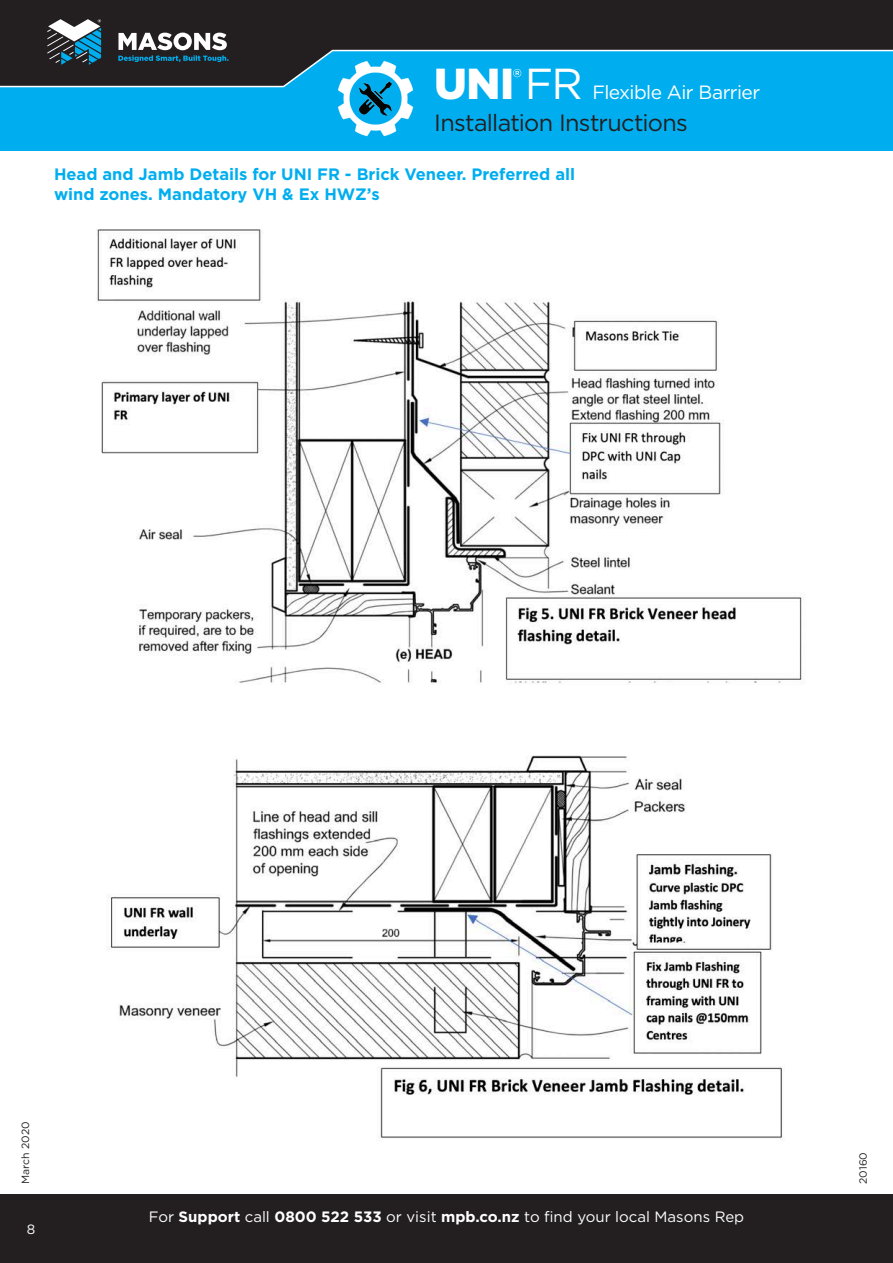
<style>
.page{position:relative;width:893px;height:1263px;background:#fff}
.page>*{position:absolute;margin:0;border:0;box-sizing:border-box;transform-origin:0 0}
.t1{font:900 43.35px "Gotham";color:#fff}
.t2{font:23.4px "Gotham";letter-spacing:-.03em;color:#231f20}
.t3{font:19.2px "Gotham";letter-spacing:-.03em;color:#fff}
.MF_subheading_blue{font:700 16.5px/19.8px "Gotham";color:#00aeef}
.t4{font:15px "Gotham";color:#fff}
.t5{font:13.5px "Gotham";color:#fff}
.t6{font:10.5px "Gotham";color:#231f20}
.s1{font-weight:400}
.s2{font-weight:700}
</style>
<div class="page">
<div style="left:0;top:0;width:893px;height:151px;background:#00aeef"></div>
<div style="left:0;top:1194px;width:893px;height:69px;background:#231f20"></div>
<svg style="left:0;top:0;width:893px;height:88px"></svg>
<svg style="left:47px;top:19px;width:182px;height:46px;background:#4e5c63"></svg>
<svg style="left:513px;top:69px;width:8px;height:8px"></svg>
<img style="left:337px;top:60px;width:77px;height:76px">
<img style="left:108px;top:755px;width:677px;height:385px">
<img style="left:96px;top:229px;width:706px;height:456px">
<h1 class="t1" style="left:434px;top:54px;width:150px">UNI <span class="s1">FR</span></h1>
<p class="t3" style="left:592px;top:80px;width:169px">Flexible Air Barrier</p>
<h2 class="t2" style="left:434px;top:108px;width:255px">Installation Instructions</h2>
<p class="MF_subheading_blue" style="left:54px;top:164px;width:523px">Head and Jamb Details for UNI FR - Brick Veneer. Preferred all wind zones. Mandatory VH &amp; Ex HWZ’s</p>
<p class="t6" style="left:19px;top:1184px;width:64px;rotate:-90deg">March 2020</p>
<p class="t5" style="left:27px;top:1220px;width:10px">8</p>
<p class="t4" style="left:149px;top:1207px;width:597px">For <span class="s2">Support</span> call <span class="s2">0800 522 533</span> or visit <span class="s2">mpb.co.nz</span> to find your local Masons Rep</p>
<p class="t6" style="left:856px;top:1184px;width:33px;rotate:-90deg">20160</p>
</div>
